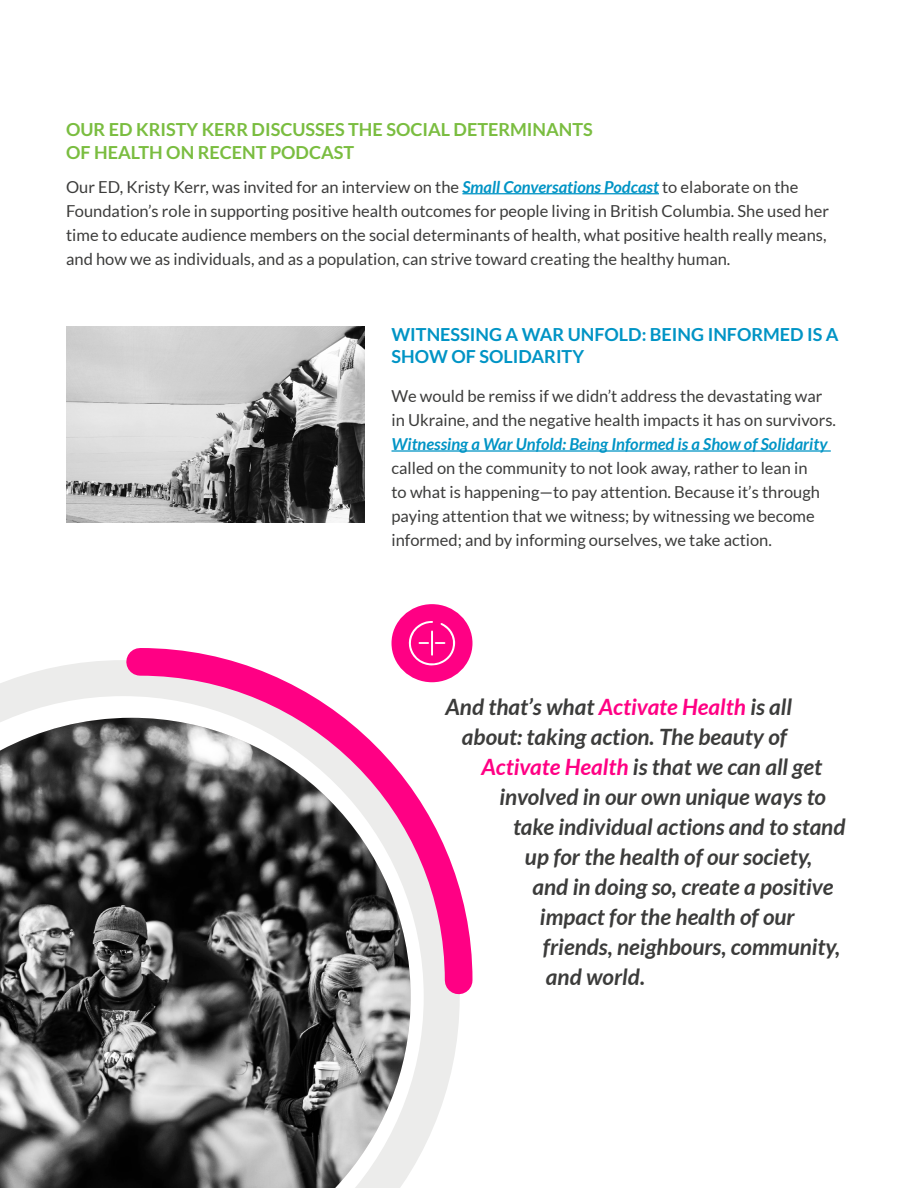
<style>
.page{position:relative;width:918px;height:1188px;background:#fff}
.page>*{position:absolute;margin:0;border:0;box-sizing:border-box;transform-origin:0 0}
.t1{font:italic 700 22.5px "Lato";color:#3c3c3b}
.t2{font:700 18px/22.5px "Lato";color:#7abd40}
.t3{font:700 18px/22.5px "Lato";color:#0094c5}
.t4{font:16.5px/24px "Lato";color:#3c3c3b}
.t5{font:italic 700 16.5px "Lato";color:#0094c5}
.s1{font-weight:700;font-style:italic;color:#0094c5}
.s2{color:#ff0084}
</style>
<div class="page">
<img style="left:66px;top:326px;width:298px;height:197px">
<hr style="left:392px;top:450px;width:439px;height:2px;background:#0094c5">
<hr style="left:462px;top:193px;width:197px;height:1px;background:#0094c5">
<svg style="left:0;top:660px;width:459px;height:510px"></svg>
<img style="left:0;top:718px;width:411px;height:470px">
<svg style="left:112px;top:634px;width:361px;height:374px"></svg>
<div style="left:392px;top:604px;width:80px;height:78px;background:#ff0084;border-radius:50%"></div>
<svg style="left:408px;top:621px;width:47px;height:44px"></svg>
<p class="t2" style="left:66px;top:118px;width:528px">OUR ED KRISTY KERR DISCUSSES THE SOCIAL DETERMINANTS<br>OF HEALTH ON RECENT PODCAST</p>
<p class="t4" style="left:66px;top:175px;width:764px">Our ED, Kristy Kerr, was invited for an interview on the <span class="s1">Small Conversations Podcast</span> to elaborate on the Foundation’s role in supporting positive health outcomes for people living in British Columbia. She used her time to educate audience members on the social determinants of health, what positive health really means, and how we as individuals, and as a population, can strive toward creating the healthy human.</p>
<p class="t3" style="left:392px;top:322px;width:449px">WITNESSING A WAR UNFOLD: BEING INFORMED IS A<br>SHOW OF SOLIDARITY</p>
<p class="t4" style="left:392px;top:384px;width:446px">We would be remiss if we didn’t address the devastating war in Ukraine, and the negative health impacts it has on survivors.</p>
<p class="t5" style="left:392px;top:435px;width:438px">Witnessing a War Unfold: Being Informed is a Show of Solidarity</p>
<p class="t4" style="left:392px;top:456px;width:430px">called on the community to not look away, rather to lean in to what is happening—to pay attention. Because it’s through paying attention that we witness; by witnessing we become informed; and by informing ourselves, we take action.</p>
<h1 class="t1" style="left:446px;top:694px;width:348px">And that’s what <span class="s2">Activate Health</span> is all</h1>
<h1 class="t1" style="left:462px;top:724px;width:327px">about: taking action. The beauty of</h1>
<h1 class="t1" style="left:482px;top:754px;width:342px"><span class="s2">Activate Health</span> is that we can all get</h1>
<h1 class="t1" style="left:500px;top:784px;width:328px">involved in our own unique ways to</h1>
<h1 class="t1" style="left:513px;top:814px;width:334px">take individual actions and to stand</h1>
<h1 class="t1" style="left:525px;top:844px;width:289px">up for the health of our society,</h1>
<h1 class="t1" style="left:532px;top:874px;width:302px">and in doing so, create a positive</h1>
<h1 class="t1" style="left:540px;top:904px;width:256px">impact for the health of our</h1>
<h1 class="t1" style="left:543px;top:934px;width:299px">friends, neighbours, community,</h1>
<h1 class="t1" style="left:546px;top:964px;width:101px">and world.</h1>
</div>
